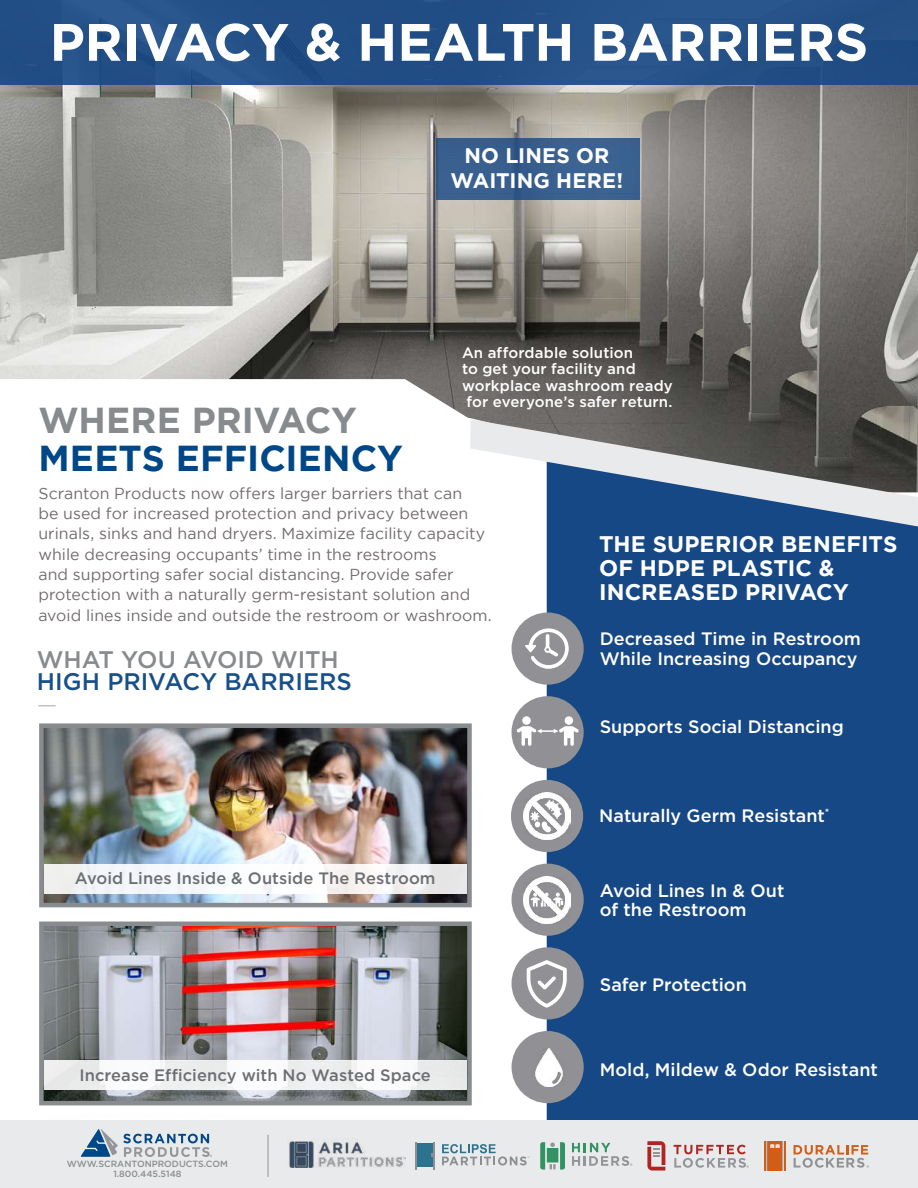
<style>
.page{position:relative;width:918px;height:1188px;background:#fff}
.page>*{position:absolute;margin:0;border:0;box-sizing:border-box;transform-origin:0 0}
.t1{font:700 52.5px "Gotham";letter-spacing:-.01em;color:#fff}
.t2{font:700 36px "Gotham";color:#004787}
.t3{font:700 36px "Gotham";letter-spacing:-.005em;color:#888b8e}
.t4{font:500 24px "Gotham";color:#174f8a}
.t5{font:500 24px "Gotham";letter-spacing:-.01em;color:#888b8e}
.t6{font:700 22.5px/24px "Gotham";letter-spacing:.005em;color:#fff}
.t7{font:700 21px/25.5px "Gotham";letter-spacing:.005em;color:#fff;text-align:center}
.t8{font:500 18px/19.5px "Gotham";color:#fff}
.t9{font:500 16.5px "Gotham";letter-spacing:.005em;color:#6d6e71}
.t10{font:15.9px/20.2px "Gotham";letter-spacing:.005em;color:#726c6d}
.t11{font:500 15px "Gotham";letter-spacing:.01em;color:#fff}
.t12{font:500 9px/9.8px "Gotham";color:#8b8f91;text-align:center}
</style>
<div class="page">
<img style="left:0;top:85px;width:918px;height:334px">
<svg style="left:0;top:379px;width:471px;height:40px"></svg>
<div style="left:547px;top:526px;width:371px;height:595px;background:#164885"></div>
<svg style="left:470px;top:419px;width:448px;height:107px;background:#808c9a"></svg>
<div style="left:0;top:0;width:918px;height:85px;background:#234f86"></div>
<div style="left:512px;top:1031px;width:72px;height:72px;background:#919195;border-radius:50%"></div>
<img style="left:535px;top:1048px;width:28px;height:38px">
<div style="left:512px;top:613px;width:72px;height:72px;background:#919195;border-radius:50%"></div>
<div style="left:512px;top:696px;width:72px;height:72px;background:#919195;border-radius:50%"></div>
<div style="left:522px;top:716px;width:9px;height:9px;background:#fff;border-radius:50%"></div>
<div style="left:565px;top:716px;width:8px;height:9px;background:#fff;border-radius:50%"></div>
<svg style="left:517px;top:726px;width:62px;height:20px"></svg>
<svg style="left:38px;top:705px;width:18px;height:1px"></svg>
<div style="left:511px;top:780px;width:72px;height:72px;background:#919195;border-radius:50%"></div>
<img style="left:523px;top:792px;width:48px;height:48px">
<img style="left:44px;top:728px;width:423px;height:174px">
<div style="left:39px;top:723px;width:433px;height:184px;border:4px solid #898c8f"></div>
<img style="left:44px;top:927px;width:423px;height:173px">
<div style="left:39px;top:922px;width:433px;height:183px;border:4px solid #898c8f"></div>
<div style="left:512px;top:947px;width:72px;height:72px;background:#919195;border-radius:50%"></div>
<svg style="left:527px;top:960px;width:40px;height:48px"></svg>
<div style="left:512px;top:864px;width:72px;height:72px;background:#919195;border-radius:50%"></div>
<img style="left:523px;top:876px;width:48px;height:48px">
<svg style="left:525px;top:628px;width:44px;height:41px"></svg>
<svg style="left:44px;top:864px;width:422px;height:29px;fill:#f5f7f9"></svg>
<div style="left:44px;top:1060px;width:422px;height:30px;background:#f0f0f1"></div>
<div style="left:436px;top:138px;width:204px;height:62px;background:#39608f"></div>
<div style="left:0;top:1121px;width:918px;height:67px;background:#e9eaeb"></div>
<svg style="left:81px;top:1129px;width:131px;height:28px"></svg>
<svg style="left:647px;top:1141px;width:18px;height:30px"></svg>
<svg style="left:674px;top:1145px;width:75px;height:23px"></svg>
<svg style="left:540px;top:1142px;width:25px;height:28px"></svg>
<svg style="left:572px;top:1143px;width:60px;height:23px"></svg>
<div style="left:416px;top:1143px;width:18px;height:24px;background:#2c738f"></div>
<svg style="left:431px;top:1142px;width:4px;height:28px"></svg>
<svg style="left:415px;top:1142px;width:1px;height:28px"></svg>
<svg style="left:442px;top:1144px;width:87px;height:21px"></svg>
<img style="left:289px;top:1138px;width:117px;height:30px">
<div style="left:768px;top:1141px;width:14px;height:30px;background:#d05e16"></div>
<hr style="left:784px;top:1141px;width:1px;height:30px;background:#d05e16">
<hr style="left:764px;top:1141px;width:2px;height:30px;background:#d05e16">
<hr style="left:767px;top:1141px;width:1px;height:30px;background:#939598">
<hr style="left:782px;top:1141px;width:1px;height:30px;background:#939598">
<svg style="left:770px;top:1144px;width:10px;height:4px"></svg>
<svg style="left:794px;top:1145px;width:75px;height:23px"></svg>
<hr style="left:268px;top:1135px;width:1px;height:42px;background:#939598">
<h1 class="t1" style="left:50px;top:12px;width:820px">PRIVACY &amp; HEALTH BARRIERS</h1>
<h3 class="t7" style="left:451px;top:142px;width:174px">NO LINES OR<br>WAITING HERE!</h3>
<h2 class="t3" style="left:38px;top:399px;width:320px">WHERE PRIVACY</h2>
<h2 class="t2" style="left:38px;top:438px;width:366px">MEETS EFFICIENCY</h2>
<p class="t11" style="left:462px;top:344px;width:173px">An affordable solution</p>
<p class="t11" style="left:462px;top:360px;width:175px">to get your facility and</p>
<p class="t11" style="left:462px;top:377px;width:212px">workplace washroom ready</p>
<p class="t11" style="left:466px;top:393px;width:207px">for everyone’s safer return.</p>
<p class="t10" style="left:38px;top:483px;width:455px">Scranton Products now offers larger barriers that can<br>be used for increased protection and privacy between urinals, sinks and hand dryers. Maximize facility capacity while decreasing occupants’ time in the restrooms<br>and supporting safer social distancing. Provide safer protection with a naturally germ-resistant solution and avoid lines inside and outside the restroom or washroom.</p>
<h3 class="t5" style="left:37px;top:646px;width:303px">WHAT YOU AVOID WITH</h3>
<h3 class="t4" style="left:37px;top:668px;width:317px">HIGH PRIVACY BARRIERS</h3>
<p class="t9" style="left:75px;top:869px;width:362px">Avoid Lines Inside &amp; Outside The Restroom</p>
<p class="t9" style="left:79px;top:1065px;width:353px">Increase Efficiency with No Wasted Space</p>
<p class="t12" style="left:67px;top:1159px;width:162px">WWW.SCRANTONPRODUCTS.COM<br>1.800.445.5148</p>
<h3 class="t6" style="left:599px;top:532px;width:300px">THE SUPERIOR BENEFITS<br>OF HDPE PLASTIC &amp;<br>INCREASED PRIVACY</h3>
<p class="t8" style="left:600px;top:629px;width:263px">Decreased Time in Restroom<br>While Increasing Occupancy</p>
<p class="t8" style="left:600px;top:717px;width:245px">Supports Social Distancing</p>
<p class="t8" style="left:599px;top:805px;width:232px">Naturally Germ Resistant<sup>*</sup></p>
<p class="t8" style="left:600px;top:880px;width:186px">Avoid Lines In &amp; Out of the Restroom</p>
<p class="t8" style="left:600px;top:975px;width:149px">Safer Protection</p>
<p class="t8" style="left:600px;top:1059px;width:280px">Mold, Mildew &amp; Odor Resistant</p>
</div>
